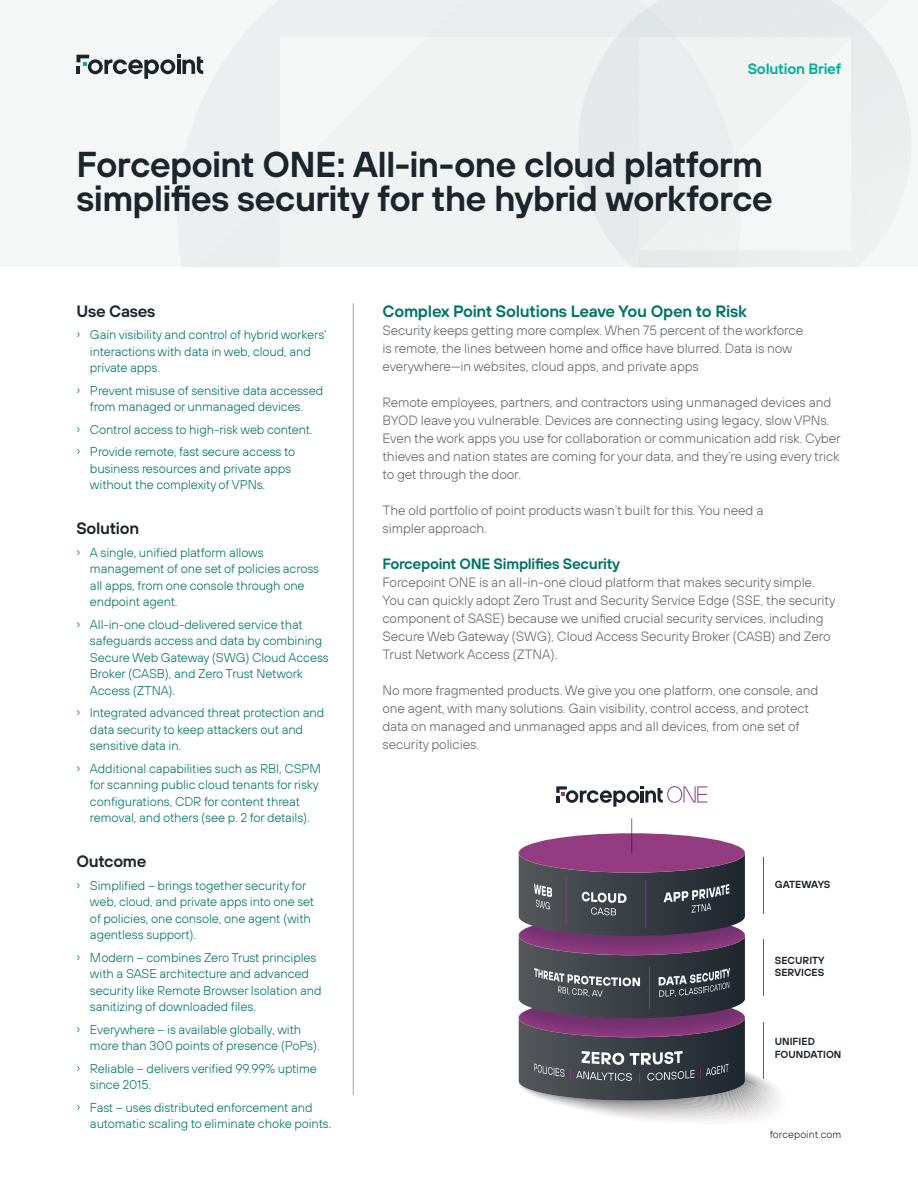
<style>
.page{position:relative;width:918px;height:1188px;background:#fff}
.page>*{position:absolute;margin:0;border:0;box-sizing:border-box;transform-origin:0 0}
.t1{font:600 36px/34.5px "FP Sans";letter-spacing:-.025em;color:#1d252c}
.t2{font:600 16.5px "FP Sans";letter-spacing:-.015em;color:#007565}
.t3{font:600 16.5px "FP Sans";letter-spacing:-.02em;color:#1d252c}
.t4{font:600 15px "FP Sans";letter-spacing:-.02em;color:#007565}
.t5{font:600 15px "FP Sans";letter-spacing:-.015em;color:#00af9a}
.t6{font:300 13.5px/18px "FP Sans";letter-spacing:-.01em;color:#636569}
.t7{font:300 12.75px/16.5px "FP Sans";letter-spacing:-.01em;color:#007565}
.t8{font:300 10.5px "FP Sans";letter-spacing:.01em;color:#1d252c}
.t9{font:600 10.35px/12.3px "FP Sans";color:#1e252d}
.t10{font:600 10.35px "FP Sans";letter-spacing:-.02em;color:#1e252d}
</style>
<div class="page">
<img style="left:76px;top:0;width:836px;height:267px">
<hr style="left:353px;top:303px;width:1px;height:792px;background:#a7a8aa">
<svg style="left:76px;top:55px;width:127px;height:24px"></svg>
<svg style="left:519px;top:1051px;width:260px;height:70px"></svg>
<svg style="left:519px;top:966px;width:226px;height:71px;background:#59495e"></svg>
<hr style="left:763px;top:1022px;width:1px;height:56px;background:#913c81">
<hr style="left:763px;top:939px;width:1px;height:56px;background:#913c81">
<hr style="left:763px;top:857px;width:1px;height:56px;background:#913c81">
<svg style="left:556px;top:786px;width:151px;height:21px"></svg>
<svg style="left:519px;top:818px;width:226px;height:137px"></svg>
<p class="t5" style="left:748px;top:59px;width:95px">Solution Brief</p>
<h1 class="t1" style="left:76px;top:146px;width:698px">Forcepoint ONE: All-in-one cloud platform simplifies security for the hybrid workforce</h1>
<p class="t3" style="left:76px;top:300px;width:81px">Use Cases</p>
<p class="t7" style="left:90px;top:326px;width:238px;text-indent:-14px">› Gain visibility and control of hybrid workers’ interactions with data in web, cloud, and private apps.</p>
<p class="t7" style="left:76px;top:382px;width:248px;text-align:center">› Prevent misuse of sensitive data accessed from managed or unmanaged devices.</p>
<p class="t7" style="left:76px;top:418px;width:238px;line-height:22.5px">› Control access to high-risk web content. › Provide remote, fast secure access to</p>
<p class="t7" style="left:90px;top:460px;width:203px">business resources and private apps without the complexity of VPNs.</p>
<p class="t3" style="left:76px;top:517px;width:64px">Solution</p>
<p class="t7" style="left:90px;top:544px;width:231px;text-indent:-14px">› A single, unified platform allows management of one set of policies across all apps, from one console through one endpoint agent.</p>
<p class="t7" style="left:90px;top:616px;width:240px;text-indent:-14px">› All-in-one cloud-delivered service that safeguards access and data by combining Secure Web Gateway (SWG) Cloud Access Broker (CASB), and Zero Trust Network Access (ZTNA).</p>
<p class="t7" style="left:90px;top:704px;width:236px;text-indent:-14px">› Integrated advanced threat protection and data security to keep attackers out and sensitive data in.</p>
<p class="t7" style="left:90px;top:760px;width:233px;text-indent:-14px">› Additional capabilities such as RBI, CSPM for scanning public cloud tenants for risky configurations, CDR for content threat removal, and others (see p. 2 for details).</p>
<p class="t3" style="left:76px;top:850px;width:72px">Outcome</p>
<p class="t7" style="left:90px;top:877px;width:226px;text-indent:-14px">› Simplified – brings together security for web, cloud, and private apps into one set of policies, one console, one agent (with agentless support).</p>
<p class="t7" style="left:90px;top:949px;width:233px;text-indent:-14px">› Modern – combines Zero Trust principles with a SASE architecture and advanced security like Remote Browser Isolation and sanitizing of downloaded files.</p>
<p class="t7" style="left:90px;top:1021px;width:231px;text-indent:-14px">› Everywhere – is available globally, with more than 300 points of presence (PoPs).</p>
<p class="t7" style="left:90px;top:1060px;width:228px;text-indent:-14px">› Reliable – delivers verified 99.99% uptime since 2015.</p>
<p class="t7" style="left:90px;top:1099px;width:243px;text-indent:-14px">› Fast – uses distributed enforcement and automatic scaling to eliminate choke points.</p>
<p class="t2" style="left:382px;top:300px;width:366px">Complex Point Solutions Leave You Open to Risk</p>
<p class="t6" style="left:382px;top:321px;width:422px">Security keeps getting more complex. When 75 percent of the workforce is remote, the lines between home and office have blurred. Data is now everywhere—in websites, cloud apps, and private apps</p>
<p class="t6" style="left:382px;top:393px;width:460px">Remote employees, partners, and contractors using unmanaged devices and BYOD leave you vulnerable. Devices are connecting using legacy, slow VPNs.<br>Even the work apps you use for collaboration or communication add risk. Cyber thieves and nation states are coming for your data, and they’re using every trick to get through the door.</p>
<p class="t6" style="left:382px;top:501px;width:383px">The old portfolio of point products wasn’t built for this. You need a simpler approach.</p>
<p class="t4" style="left:382px;top:554px;width:239px">Forcepoint ONE Simplifies Security</p>
<p class="t6" style="left:382px;top:573px;width:454px">Forcepoint ONE is an all-in-one cloud platform that makes security simple.<br>You can quickly adopt Zero Trust and Security Service Edge (SSE, the security component of SASE) because we unified crucial security services, including Secure Web Gateway (SWG), Cloud Access Security Broker (CASB) and Zero Trust Network Access (ZTNA).</p>
<p class="t6" style="left:382px;top:681px;width:437px">No more fragmented products. We give you one platform, one console, and one agent, with many solutions. Gain visibility, control access, and protect data on managed and unmanaged apps and all devices, from one set of security policies.</p>
<p class="t10" style="left:775px;top:878px;width:57px">GATEWAYS</p>
<p class="t9" style="left:775px;top:954px;width:51px">SECURITY<br>SERVICES</p>
<p class="t9" style="left:775px;top:1035px;width:68px">UNIFIED<br>FOUNDATION</p>
<p class="t8" style="left:770px;top:1128px;width:73px">forcepoint.com</p>
</div>
